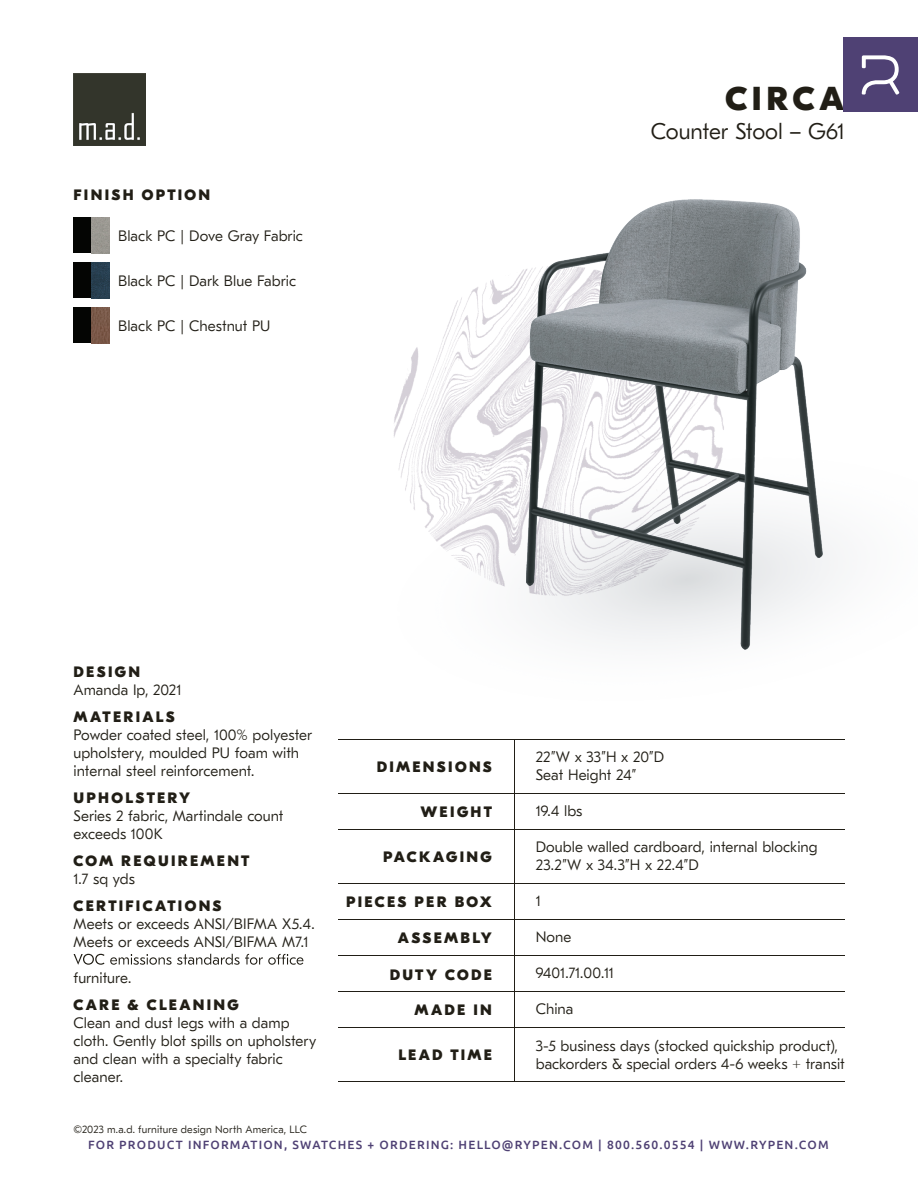
<style>
.page{position:relative;width:918px;height:1188px;background:#fff}
.page>*{position:absolute;margin:0;border:0;box-sizing:border-box;transform-origin:0 0}
.t1{font:800 33px "GT Eesti Display";letter-spacing:.14em;color:#211e16}
.t2{font:300 22.5px "GT Eesti Text";letter-spacing:-.01em;color:#211e16}
.t3{font:300 15px/18px "GT Eesti Text";color:#211e16}
.t4{font:800 15px "GT Eesti Display";letter-spacing:.155em;color:#211e16}
.t5{font:500 12px "Ubuntu";letter-spacing:.1em;color:#4f4174}
.t6{font:300 10.5px "GT Eesti Text";letter-spacing:.015em;color:#211e16}
</style>
<div class="page">
<img style="left:393px;top:269px;width:134px;height:186px">
<hr style="left:338px;top:1081px;width:507px;height:1px;background:#211e16">
<hr style="left:338px;top:1027px;width:507px;height:1px;background:#211e16">
<hr style="left:338px;top:991px;width:507px;height:1px;background:#211e16">
<hr style="left:338px;top:955px;width:507px;height:1px;background:#211e16">
<hr style="left:338px;top:919px;width:507px;height:1px;background:#211e16">
<hr style="left:338px;top:883px;width:507px;height:1px;background:#211e16">
<hr style="left:338px;top:829px;width:507px;height:1px;background:#211e16">
<hr style="left:338px;top:793px;width:507px;height:1px;background:#211e16">
<svg style="left:74px;top:954px;width:229px;height:11px"></svg>
<img style="left:74px;top:74px;width:71px;height:72px">
<img style="left:527px;top:200px;width:285px;height:255px">
<div style="left:74px;top:218px;width:18px;height:36px;background:#040503"></div>
<div style="left:74px;top:262px;width:18px;height:36px;background:#040503"></div>
<div style="left:74px;top:308px;width:18px;height:36px;background:#040503"></div>
<img style="left:92px;top:218px;width:18px;height:36px">
<img style="left:92px;top:262px;width:18px;height:36px">
<img style="left:92px;top:308px;width:18px;height:36px">
<hr style="left:514px;top:739px;width:1px;height:343px;background:#211e16">
<hr style="left:338px;top:739px;width:507px;height:1px;background:#211e16">
<img style="left:398px;top:455px;width:437px;height:195px">
<div style="left:843px;top:38px;width:75px;height:74px;background:#4f4174"></div>
<svg style="left:862px;top:55px;width:37px;height:40px"></svg>
<p class="t4" style="left:74px;top:186px;width:138px">FINISH OPTION</p>
<p class="t3" style="left:118px;top:227px;width:186px">Black PC | Dove Gray Fabric</p>
<p class="t3" style="left:118px;top:272px;width:180px">Black PC | Dark Blue Fabric</p>
<p class="t3" style="left:118px;top:317px;width:154px">Black PC | Chestnut PU</p>
<h1 class="t1" style="left:725px;top:80px;width:120px">CIRCA</h1>
<h2 class="t2" style="left:651px;top:119px;width:195px">Counter Stool – G61</h2>
<p class="t4" style="left:74px;top:663px;width:68px">DESIGN</p>
<p class="t3" style="left:73px;top:681px;width:109px">Amanda Ip, 2021</p>
<p class="t4" style="left:74px;top:708px;width:103px">MATERIALS</p>
<p class="t3" style="left:73px;top:726px;width:240px">Powder coated steel, 100% polyester upholstery, moulded PU foam with internal steel reinforcement.</p>
<p class="t4" style="left:74px;top:789px;width:118px">UPHOLSTERY</p>
<p class="t3" style="left:73px;top:807px;width:212px">Series 2 fabric, Martindale count exceeds 100K</p>
<p class="t4" style="left:74px;top:852px;width:177px">COM REQUIREMENT</p>
<p class="t3" style="left:73px;top:870px;width:63px">1.7 sq yds</p>
<p class="t4" style="left:74px;top:897px;width:150px">CERTIFICATIONS</p>
<p class="t3" style="left:73px;top:915px;width:243px">Meets or exceeds ANSI/BIFMA X5.4.<br>Meets or exceeds ANSI/BIFMA M7.1</p>
<p class="t3" style="left:74px;top:969px;width:59px">furniture.</p>
<p class="t4" style="left:74px;top:996px;width:167px">CARE &amp; CLEANING</p>
<p class="t3" style="left:74px;top:1014px;width:244px">Clean and dust legs with a damp cloth. Gently blot spills on upholstery and clean with a specialty fabric cleaner.</p>
<p class="t6" style="left:74px;top:1123px;width:235px">©2023 m.a.d. furniture design North America, LLC</p>
<p class="t4" style="left:377px;top:759px;width:117px">DIMENSIONS</p>
<p class="t4" style="left:421px;top:804px;width:73px">WEIGHT</p>
<p class="t4" style="left:383px;top:849px;width:110px">PACKAGING</p>
<p class="t4" style="left:346px;top:894px;width:147px">PIECES PER BOX</p>
<p class="t4" style="left:398px;top:930px;width:96px">ASSEMBLY</p>
<p class="t4" style="left:390px;top:966px;width:104px">DUTY CODE</p>
<p class="t4" style="left:414px;top:1002px;width:79px">MADE IN</p>
<p class="t4" style="left:398px;top:1047px;width:95px">LEAD TIME</p>
<p class="t3" style="left:536px;top:748px;width:130px">22”W x 33”H x 20”D<br>Seat Height 24”</p>
<p class="t3" style="left:536px;top:802px;width:48px">19.4 lbs</p>
<p class="t3" style="left:536px;top:838px;width:283px">Double walled cardboard, internal blocking<br>23.2”W x 34.3”H x 22.4”D</p>
<p class="t3" style="left:536px;top:892px;width:6px">1</p>
<p class="t3" style="left:536px;top:928px;width:37px">None</p>
<p class="t3" style="left:536px;top:964px;width:79px">9401.71.00.11</p>
<p class="t3" style="left:536px;top:1000px;width:39px">China</p>
<p class="t3" style="left:536px;top:1037px;width:311px">3-5 business days (stocked quickship product), backorders &amp; special orders 4-6 weeks + transit</p>
<p class="t5" style="left:88px;top:1137px;width:742px">FOR PRODUCT INFORMATION, SWATCHES + ORDERING: HELLO@RYPEN.COM | 800.560.0554 | WWW.RYPEN.COM</p>
</div>
